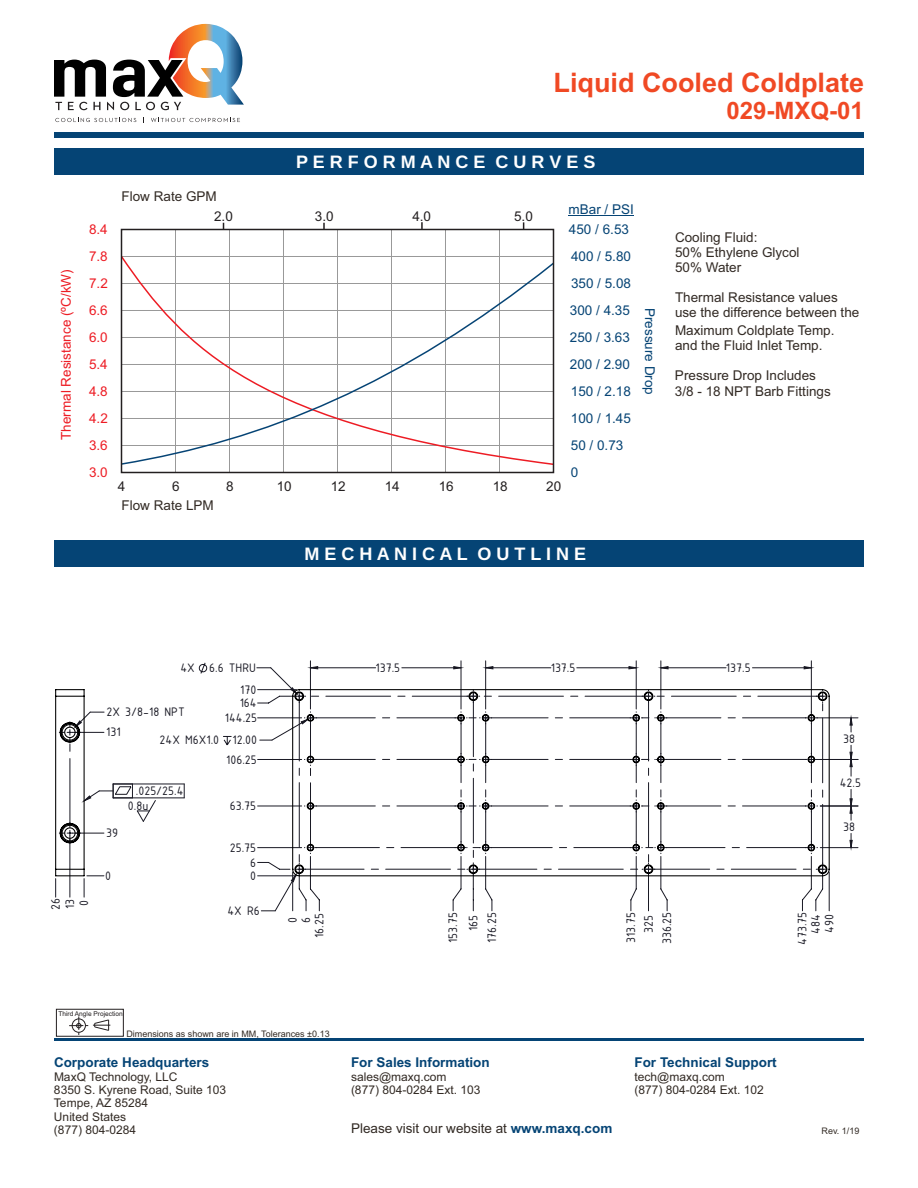
<style>
.page{position:relative;width:918px;height:1188px;background:#fff}
.page>*{position:absolute;margin:0;border:0;box-sizing:border-box;transform-origin:0 0}
.t1{font:700 27px "Arial";color:#f04924}
.t2{font:700 24px "Arial";color:#f04924}
.t3{font:700 18px "Liberation Sans";color:#fff}
.t4{font:13.5px/15.1px "Arial";color:#322a24}
.t5{font:13.5px "Arial";color:#064475}
.t6{font:700 13.5px "Arial";color:#054475}
.t7{font:13.5px/27px "Arial";color:#ed1c24;text-align:justify}
.t8{font:13.5px "Arial";color:#231f20}
.t9{font:13.2px/13.4px "ISOCPEUR";color:#191924}
.t10{font:12px/13.4px "Arial";color:#322a24}
.t11{font:9px "Arial";color:#322a24}
.t12{font:6.6px "Arial";color:#231f20}
.s1{font-weight:700;color:#054475}
</style>
<div class="page">
<hr style="left:175px;top:230px;width:1px;height:242px;background:#999">
<hr style="left:445px;top:230px;width:1px;height:242px;background:#999">
<hr style="left:229px;top:230px;width:1px;height:242px;background:#999">
<hr style="left:283px;top:230px;width:1px;height:242px;background:#999">
<hr style="left:499px;top:230px;width:1px;height:242px;background:#999">
<hr style="left:337px;top:230px;width:1px;height:242px;background:#999">
<hr style="left:391px;top:230px;width:1px;height:242px;background:#999">
<div style="left:54px;top:148px;width:810px;height:28px;background:#054475"></div>
<svg style="left:222px;top:222px;width:3px;height:7px"></svg>
<svg style="left:323px;top:222px;width:3px;height:7px"></svg>
<svg style="left:420px;top:222px;width:3px;height:7px"></svg>
<svg style="left:522px;top:222px;width:3px;height:7px"></svg>
<div style="left:54px;top:540px;width:810px;height:27px;background:#054475"></div>
<hr style="left:569px;top:215px;width:65px;height:1px;background:#064475">
<svg style="left:120px;top:254px;width:435px;height:7px"></svg>
<svg style="left:120px;top:261px;width:435px;height:205px"></svg>
<div style="left:121px;top:229px;width:433px;height:244px;border:1px solid #231f20"></div>
<svg style="left:55px;top:118px;width:81px;height:4px"></svg>
<svg style="left:151px;top:118px;width:89px;height:4px"></svg>
<svg style="left:54px;top:24px;width:190px;height:86px"></svg>
<hr style="left:54px;top:1038px;width:810px;height:3px;background:#054475">
<div style="left:54px;top:132px;width:810px;height:6px;background:#054475"></div>
<svg style="left:69px;top:1016px;width:41px;height:18px"></svg>
<div style="left:56px;top:1009px;width:68px;height:27px;border:1px solid #231f20"></div>
<svg style="left:184px;top:784px;width:1px;height:14px"></svg>
<hr style="left:113px;top:784px;width:71px;height:1px;background:#191924">
<hr style="left:113px;top:798px;width:71px;height:1px;background:#191924">
<svg style="left:55px;top:689px;width:101px;height:208px"></svg>
<svg style="left:199px;top:662px;width:8px;height:12px"></svg>
<svg style="left:223px;top:736px;width:9px;height:10px"></svg>
<svg style="left:849px;top:833px;width:4px;height:14px"></svg>
<hr style="left:820px;top:847px;width:38px;height:1px;background:#191924">
<svg style="left:849px;top:717px;width:4px;height:15px"></svg>
<hr style="left:814px;top:718px;width:44px;height:1px;background:#191924">
<svg style="left:849px;top:745px;width:4px;height:31px"></svg>
<svg style="left:849px;top:789px;width:4px;height:31px"></svg>
<hr style="left:820px;top:759px;width:38px;height:1px;background:#191924">
<hr style="left:820px;top:806px;width:38px;height:1px;background:#191924">
<hr style="left:811px;top:661px;width:1px;height:54px;background:#191924">
<hr style="left:661px;top:661px;width:1px;height:48px;background:#191924">
<hr style="left:636px;top:661px;width:1px;height:48px;background:#191924">
<hr style="left:485px;top:661px;width:1px;height:48px;background:#191924">
<hr style="left:461px;top:661px;width:1px;height:48px;background:#191924">
<hr style="left:310px;top:661px;width:1px;height:48px;background:#191924">
<svg style="left:257px;top:666px;width:573px;height:246px"></svg>
<svg style="left:291px;top:688px;width:539px;height:189px"></svg>
<h1 class="t1" style="left:554px;top:72px;width:312px">Liquid Cooled Coldplate</h1>
<h2 class="t2" style="left:727px;top:102px;width:139px">029-MXQ-01</h2>
<p class="t4" style="left:122px;top:190px;width:97px">Flow Rate GPM</p>
<h3 class="t3" style="left:296px;top:155px;width:301px">P E R F O R M A N C E C U R V E S</h3>
<p class="t7" style="left:54px;top:440px;width:172px;rotate:-90deg">Thermal Resistance (ºC/kW)</p>
<p class="t7" style="left:89px;top:217px;width:20px">8.4<br>7.8<br>7.2<br>6.6<br>6.0<br>5.4<br>4.8<br>4.2<br>3.6<br>3.0</p>
<p class="t8" style="left:214px;top:211px;width:20px">2.0</p>
<p class="t8" style="left:315px;top:211px;width:20px">3.0</p>
<p class="t8" style="left:412px;top:211px;width:20px">4.0</p>
<p class="t8" style="left:514px;top:211px;width:20px">5.0</p>
<p class="t8" style="left:118px;top:481px;width:9px">4</p>
<p class="t8" style="left:172px;top:481px;width:9px">6</p>
<p class="t8" style="left:226px;top:481px;width:9px">8</p>
<p class="t8" style="left:277px;top:481px;width:17px">10</p>
<p class="t4" style="left:122px;top:499px;width:94px">Flow Rate LPM</p>
<p class="t8" style="left:331px;top:481px;width:17px">12</p>
<p class="t8" style="left:385px;top:481px;width:17px">14</p>
<p class="t8" style="left:439px;top:481px;width:17px">16</p>
<p class="t8" style="left:493px;top:481px;width:17px">18</p>
<p class="t8" style="left:546px;top:481px;width:17px">20</p>
<p class="t5" style="left:569px;top:204px;width:67px">mBar / PSI</p>
<p class="t5" style="left:569px;top:225px;width:62px">450 / 6.53</p>
<p class="t5" style="left:571px;top:252px;width:62px">400 / 5.80</p>
<p class="t5" style="left:571px;top:279px;width:62px">350 / 5.08</p>
<p class="t5" style="left:570px;top:306px;width:62px">300 / 4.35</p>
<p class="t5" style="left:570px;top:333px;width:62px">250 / 3.63</p>
<p class="t5" style="left:570px;top:360px;width:62px">200 / 2.90</p>
<p class="t5" style="left:571px;top:387px;width:62px">150 / 2.18</p>
<p class="t5" style="left:571px;top:414px;width:62px">100 / 1.45</p>
<p class="t5" style="left:571px;top:441px;width:54px">50 / 0.73</p>
<p class="t5" style="left:571px;top:467px;width:9px">0</p>
<p class="t5" style="left:655px;top:308px;width:89px;rotate:90deg">Pressure Drop</p>
<h3 class="t3" style="left:304px;top:546px;width:283px">M E C H A N I C A L O U T L I N E</h3>
<p class="t4" style="left:675px;top:231px;width:126px">Cooling Fluid:<br>50% Ethylene Glycol<br>50% Water</p>
<p class="t4" style="left:675px;top:291px;width:186px">Thermal Resistance values use the difference between the</p>
<p class="t4" style="left:675px;top:324px;width:161px">Maximum Coldplate Temp. and the Fluid Inlet Temp.</p>
<p class="t4" style="left:675px;top:369px;width:157px">Pressure Drop Includes<br>3/8 - 18 NPT Barb Fittings</p>
<p class="t9" style="left:180px;top:662px;width:77px">4X 6.6 THRU</p>
<p class="t9" style="left:106px;top:707px;width:80px">2X 3/8-18 NPT</p>
<p class="t9" style="left:240px;top:684px;width:18px">170</p>
<p class="t9" style="left:240px;top:697px;width:19px">164</p>
<p class="t9" style="left:225px;top:712px;width:34px">144.25</p>
<p class="t9" style="left:106px;top:727px;width:16px">131</p>
<p class="t9" style="left:160px;top:734px;width:99px">24X M6X1.0 12.00</p>
<p class="t9" style="left:226px;top:754px;width:32px">106.25</p>
<p class="t9" style="left:106px;top:828px;width:13px">39</p>
<p class="t9" style="left:128px;top:785px;width:57px;line-height:14.7px;text-indent:8px">.025/25.4<br>0.8u</p>
<p class="t9" style="left:105px;top:870px;width:7px">0</p>
<p class="t9" style="left:230px;top:800px;width:28px">63.75</p>
<p class="t9" style="left:230px;top:842px;width:28px">25.75</p>
<p class="t9" style="left:250px;top:857px;width:7px">6</p>
<p class="t9" style="left:250px;top:870px;width:7px">0</p>
<p class="t9" style="left:376px;top:662px;width:26px">137.5</p>
<p class="t9" style="left:551px;top:662px;width:26px">137.5</p>
<p class="t9" style="left:726px;top:662px;width:26px">137.5</p>
<p class="t9" style="left:843px;top:733px;width:13px">38</p>
<p class="t9" style="left:840px;top:777px;width:23px">42.5</p>
<p class="t9" style="left:843px;top:821px;width:13px">38</p>
<p class="t9" style="left:50px;top:910px;width:13px;line-height:14.2px;rotate:-90deg">26<br>13</p>
<p class="t9" style="left:79px;top:906px;width:7px;rotate:-90deg">0</p>
<p class="t12" style="left:59px;top:1011px;width:66px">Third Angle Projection</p>
<p class="t9" style="left:228px;top:905px;width:34px">4X R6</p>
<p class="t9" style="left:625px;top:943px;width:32px;rotate:-90deg">313.75</p>
<p class="t9" style="left:662px;top:944px;width:34px;rotate:-90deg">336.25</p>
<p class="t9" style="left:797px;top:934px;width:24px;text-indent:-11px;rotate:-90deg">473.75<br>484<br>490</p>
<p class="t9" style="left:448px;top:943px;width:32px;rotate:-90deg">153.75</p>
<p class="t9" style="left:486px;top:943px;width:32px;rotate:-90deg">176.25</p>
<p class="t9" style="left:643px;top:933px;width:19px;rotate:-90deg">325</p>
<p class="t9" style="left:287px;top:938px;width:26px;text-align:right;rotate:-90deg">0<br>6<br>16.25</p>
<p class="t9" style="left:468px;top:931px;width:18px;rotate:-90deg">165</p>
<p class="t11" style="left:126px;top:1030px;width:205px">Dimensions as shown are in MM, Tolerances ±0.13</p>
<p class="t6" style="left:54px;top:1057px;width:157px">Corporate Headquarters</p>
<p class="t10" style="left:54px;top:1071px;width:174px">MaxQ Technology, LLC<br>8350 S. Kyrene Road, Suite 103<br>Tempe, AZ 85284<br>United States<br>(877) 804-0284</p>
<p class="t6" style="left:351px;top:1057px;width:140px">For Sales Information</p>
<p class="t10" style="left:351px;top:1071px;width:131px">sales@maxq.com<br>(877) 804-0284 Ext. 103</p>
<p class="t4" style="left:351px;top:1122px;width:263px">Please visit our website at <span class="s1">www.maxq.com</span></p>
<p class="t6" style="left:634px;top:1057px;width:144px">For Technical Support</p>
<p class="t10" style="left:635px;top:1071px;width:131px">tech@maxq.com<br>(877) 804-0284 Ext. 102</p>
<p class="t11" style="left:822px;top:1127px;width:39px">Rev. 1/19</p>
</div>
